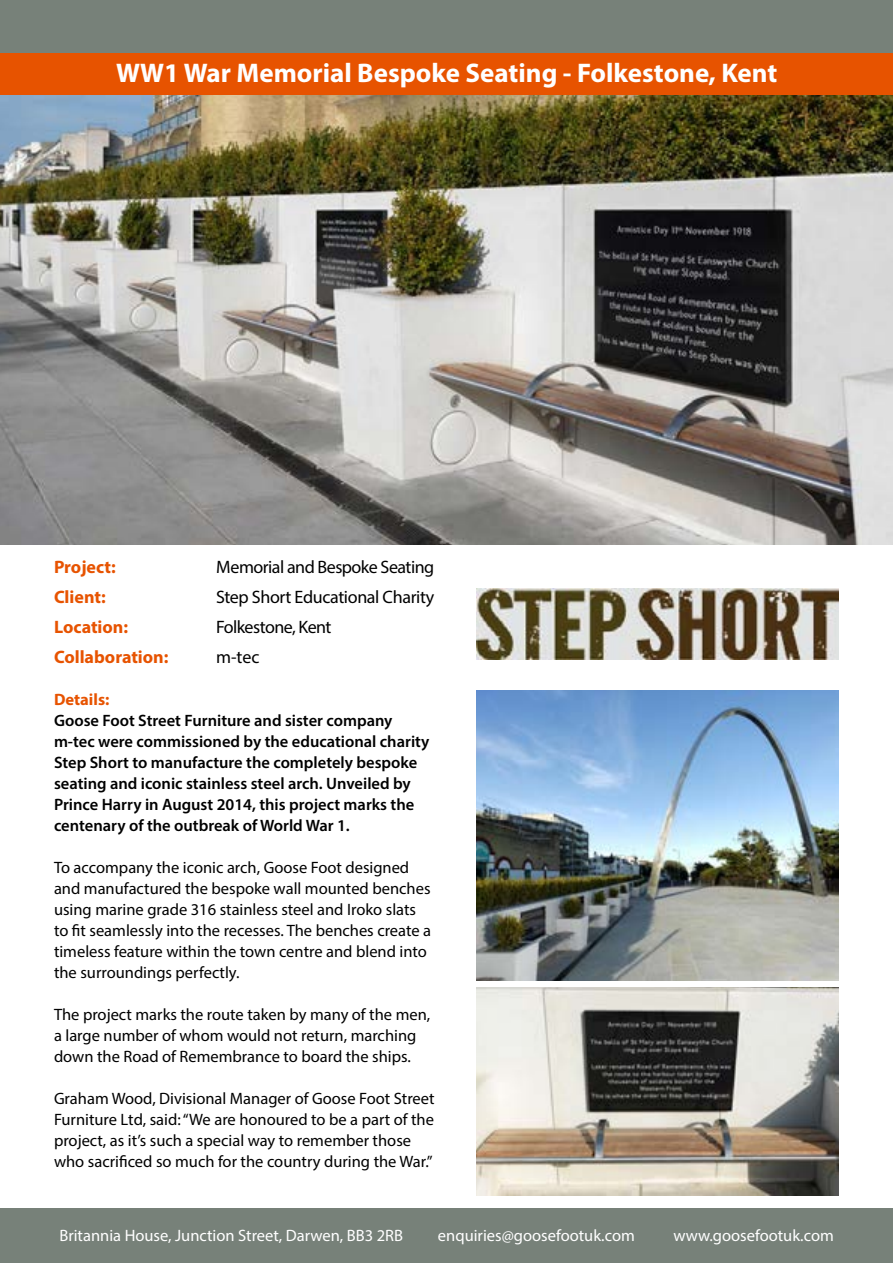
<style>
.page{position:relative;width:893px;height:1263px;background:#fff}
.page>*{position:absolute;margin:0;border:0;box-sizing:border-box;transform-origin:0 0}
.t1{font:700 27px "Myriad Pro";color:#fff}
.t2{font:18px "Myriad Pro";letter-spacing:-.03em;color:#000}
.t3{font:700 18px "Myriad Pro";color:#e75300}
.t4{font:16.5px/21px "Myriad Pro";color:#000}
.t5{font:600 16.5px/21px "Myriad Pro";color:#000}
.t6{font:16.5px "Myriad Pro";color:#fff}
.t7{font:700 16.5px "Myriad Pro";color:#e75300}
</style>
<div class="page">
<div style="left:0;top:1209px;width:893px;height:54px;background:#778179"></div>
<div style="left:0;top:0;width:893px;height:96px;background:#778179"></div>
<div style="left:0;top:53px;width:893px;height:43px;background:#e75300"></div>
<img style="left:0;top:96px;width:893px;height:448px">
<img style="left:476px;top:690px;width:363px;height:290px">
<img style="left:476px;top:988px;width:363px;height:207px">
<img style="left:476px;top:588px;width:363px;height:71px">
<h1 class="t1" style="left:116px;top:55px;width:663px">WW1 War Memorial Bespoke Seating - Folkestone, Kent</h1>
<p class="t3" style="left:54px;top:555px;width:63px">Project:</p>
<p class="t2" style="left:216px;top:556px;width:220px">Memorial and Bespoke Seating</p>
<p class="t3" style="left:54px;top:585px;width:53px">Client:</p>
<p class="t2" style="left:216px;top:586px;width:220px">Step Short Educational Charity</p>
<p class="t3" style="left:54px;top:615px;width:76px">Location:</p>
<p class="t2" style="left:216px;top:616px;width:117px">Folkestone, Kent</p>
<p class="t3" style="left:54px;top:645px;width:116px">Collaboration:</p>
<p class="t2" style="left:216px;top:646px;width:45px">m-tec</p>
<p class="t7" style="left:54px;top:688px;width:57px">Details:</p>
<p class="t5" style="left:54px;top:709px;width:377px">Goose Foot Street Furniture and sister company m-tec were commissioned by the educational charity Step Short to manufacture the completely bespoke seating and iconic stainless steel arch. Unveiled by Prince Harry in August 2014, this project marks the centenary of the outbreak of World War 1.</p>
<p class="t4" style="left:54px;top:857px;width:379px">To accompany the iconic arch, Goose Foot designed and manufactured the bespoke wall mounted benches using marine grade 316 stainless steel and Iroko slats to fit seamlessly into the recesses. The benches create a timeless feature within the town centre and blend into the surroundings perfectly.</p>
<p class="t4" style="left:54px;top:1004px;width:378px">The project marks the route taken by many of the men, a large number of whom would not return, marching down the Road of Remembrance to board the ships.</p>
<p class="t4" style="left:54px;top:1088px;width:382px">Graham Wood, Divisional Manager of Goose Foot Street Furniture Ltd, said: “We are honoured to be a part of the project, as it’s such a special way to remember those who sacrificed so much for the country during the War.”</p>
<p class="t6" style="left:59px;top:1225px;width:345px">Britannia House, Junction Street, Darwen, BB3 2RB</p>
<p class="t6" style="left:438px;top:1225px;width:198px">enquiries@goosefootuk.com</p>
<p class="t6" style="left:673px;top:1225px;width:162px">www.goosefootuk.com</p>
</div>
